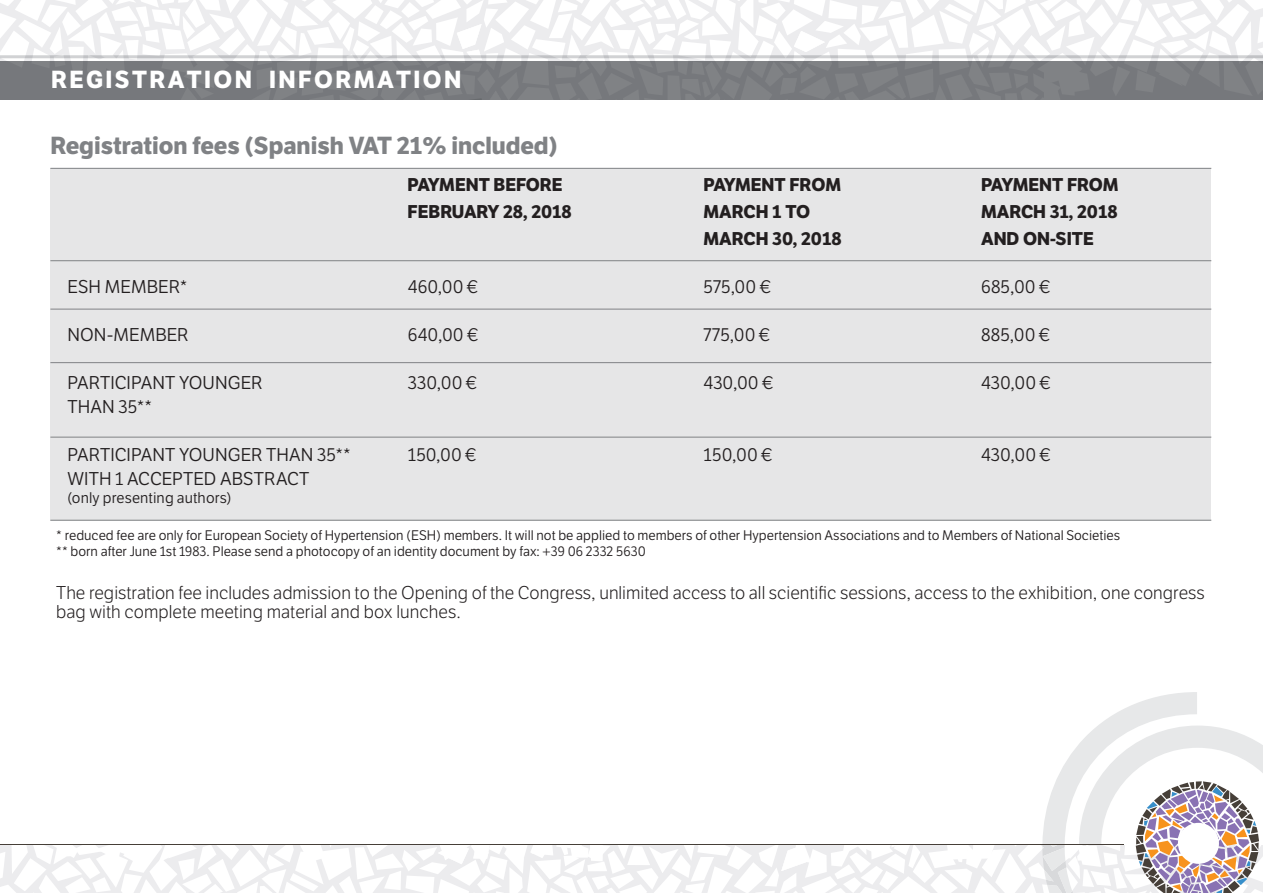
<style>
.page{position:relative;width:1263px;height:893px;background:#fff}
.page>*{position:absolute;margin:0;border:0;box-sizing:border-box;transform-origin:0 0}
.t1{font:700 24px "LFT Etica";color:#808285}
.t2{font:700 24px "LFT Etica";letter-spacing:.1em;color:#fff}
.t3{font:300 18px/19.6px "LFT Etica";color:#231f20}
.t4{font:18px "LFT Etica";letter-spacing:.005em;color:#231f20}
.t5{font:700 18px "LFT Etica";color:#231f20}
.t6{font:15px "LFT Etica";letter-spacing:.01em;color:#231f20}
.t7{font:13.5px/16.5px "LFT Etica";color:#231f20}
</style>
<div class="page">
<svg style="left:0;top:0;width:1263px;height:62px"></svg>
<hr style="left:0;top:55px;width:1263px;height:3px;background:#d1d2d4">
<svg style="left:0;top:692px;width:1263px;height:201px"></svg>
<div style="left:1178px;top:823px;width:41px;height:41px;background:#fff;border-radius:50%"></div>
<div style="left:50px;top:168px;width:1161px;height:352px;background:#e6e6e7"></div>
<hr style="left:50px;top:168px;width:1161px;height:1px;background:#808285">
<hr style="left:50px;top:260px;width:1161px;height:1px;background:#808285">
<hr style="left:50px;top:309px;width:1161px;height:1px;background:#808285">
<hr style="left:50px;top:362px;width:1161px;height:1px;background:#808285">
<hr style="left:50px;top:437px;width:1161px;height:1px;background:#808285">
<hr style="left:50px;top:520px;width:1161px;height:1px;background:#808285">
<div style="left:0;top:62px;width:1263px;height:38px;background:#797b7f"></div>
<h1 class="t2" style="left:51px;top:65px;width:412px">REGISTRATION INFORMATION</h1>
<h1 class="t1" style="left:50px;top:131px;width:509px">Registration fees (Spanish VAT 21% included)</h1>
<h2 class="t5" style="left:408px;top:174px;width:157px">PAYMENT BEFORE</h2>
<h2 class="t5" style="left:703px;top:174px;width:139px">PAYMENT FROM</h2>
<h2 class="t5" style="left:981px;top:174px;width:139px">PAYMENT FROM</h2>
<h2 class="t5" style="left:408px;top:201px;width:166px">FEBRUARY 28, 2018</h2>
<h2 class="t5" style="left:703px;top:201px;width:108px">MARCH 1 TO</h2>
<h2 class="t5" style="left:981px;top:201px;width:138px">MARCH 31, 2018</h2>
<h2 class="t5" style="left:703px;top:228px;width:140px">MARCH 30, 2018</h2>
<h2 class="t5" style="left:981px;top:228px;width:114px">AND ON-SITE</h2>
<h2 class="t4" style="left:67px;top:275px;width:121px">ESH MEMBER*</h2>
<h2 class="t4" style="left:408px;top:275px;width:72px">460,00 €</h2>
<h2 class="t4" style="left:703px;top:275px;width:69px">575,00 €</h2>
<h2 class="t4" style="left:981px;top:275px;width:71px">685,00 €</h2>
<h2 class="t4" style="left:67px;top:323px;width:123px">NON-MEMBER</h2>
<h2 class="t4" style="left:408px;top:323px;width:72px">640,00 €</h2>
<h2 class="t4" style="left:703px;top:323px;width:68px">775,00 €</h2>
<h2 class="t4" style="left:981px;top:323px;width:71px">885,00 €</h2>
<h2 class="t4" style="left:67px;top:371px;width:196px">PARTICIPANT YOUNGER</h2>
<h2 class="t4" style="left:408px;top:371px;width:71px">330,00 €</h2>
<h2 class="t4" style="left:704px;top:371px;width:71px">430,00 €</h2>
<h2 class="t4" style="left:981px;top:371px;width:71px">430,00 €</h2>
<h2 class="t4" style="left:68px;top:395px;width:86px">THAN 35**</h2>
<h2 class="t4" style="left:68px;top:443px;width:285px">PARTICIPANT YOUNGER THAN 35**</h2>
<h2 class="t4" style="left:408px;top:443px;width:70px">150,00 €</h2>
<h2 class="t4" style="left:704px;top:443px;width:70px">150,00 €</h2>
<h2 class="t4" style="left:981px;top:443px;width:71px">430,00 €</h2>
<h2 class="t4" style="left:68px;top:467px;width:243px">WITH 1 ACCEPTED ABSTRACT</h2>
<p class="t6" style="left:67px;top:488px;width:166px">(only presenting authors)</p>
<p class="t7" style="left:56px;top:528px;width:1065px">* reduced fee are only for European Society of Hypertension (ESH) members. It will not be applied to members of other Hypertension Associations and to Members of National Societies ** born after June 1st 1983. Please send a photocopy of an identity document by fax: +39 06 2332 5630</p>
<h2 class="t3" style="left:56px;top:583px;width:1150px">The registration fee includes admission to the Opening of the Congress, unlimited access to all scientific sessions, access to the exhibition, one congress bag with complete meeting material and box lunches.</h2>
</div>
